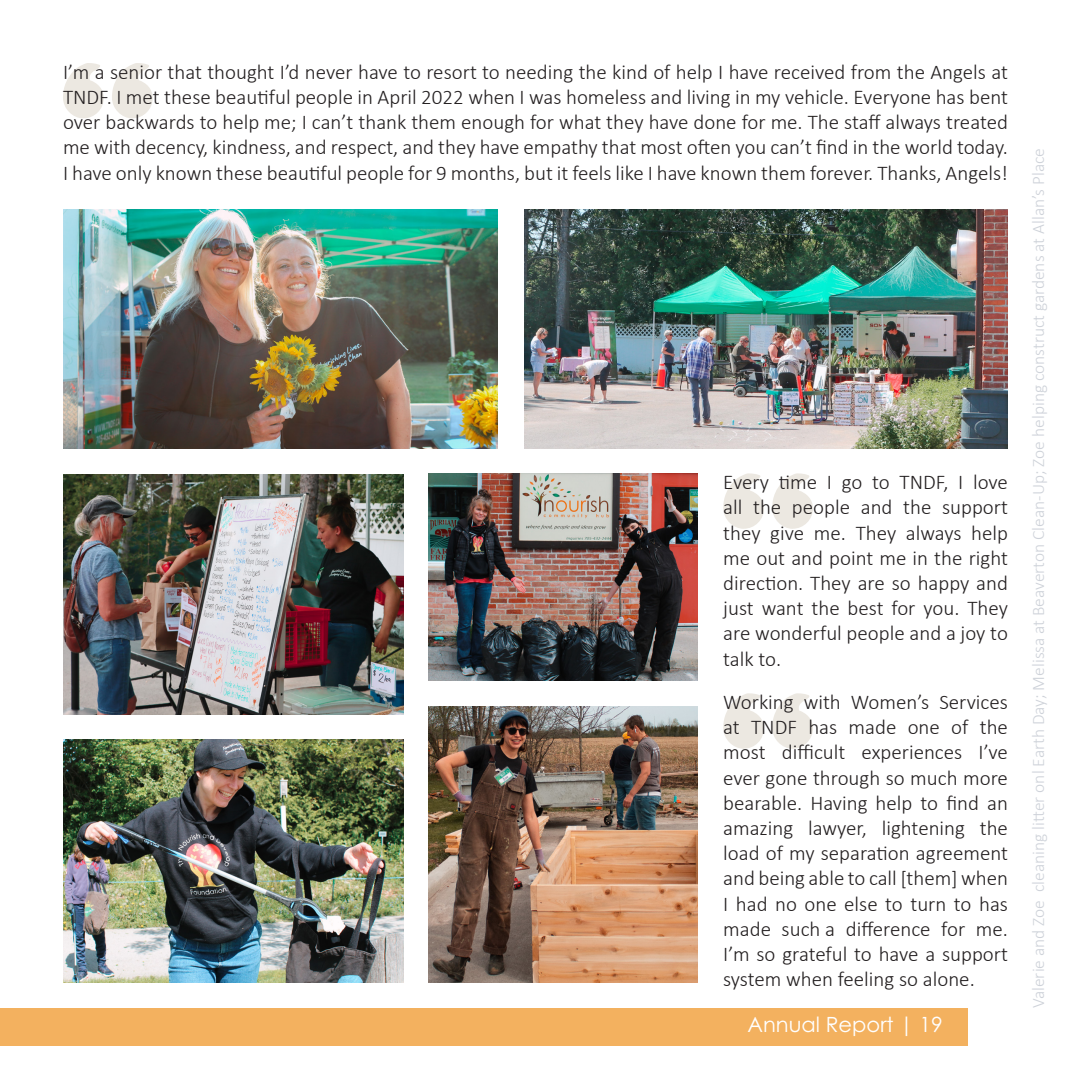
<style>
.page{position:relative;width:1071px;height:1071px;background:#fff}
.page>*{position:absolute;margin:0;border:0;box-sizing:border-box;transform-origin:0 0}
.t1{font:300 21px/25.2px "Calibri";color:#231f20;text-align:justify}
.t2{font:21px "Century Gothic Pro";color:#fff}
.t3{font:300 17.5px "Calibri";color:#ced2d9}
</style>
<div class="page">
<svg style="left:63px;top:63px;width:90px;height:55px"></svg>
<svg style="left:723px;top:473px;width:90px;height:56px"></svg>
<img style="left:63px;top:210px;width:434px;height:239px">
<img style="left:524px;top:210px;width:484px;height:239px">
<img style="left:63px;top:475px;width:340px;height:239px">
<img style="left:63px;top:740px;width:340px;height:242px">
<img style="left:429px;top:706px;width:269px;height:276px">
<svg style="left:723px;top:693px;width:90px;height:56px"></svg>
<img style="left:429px;top:473px;width:269px;height:207px">
<div style="left:0;top:1008px;width:968px;height:38px;background:#f3b15f"></div>
<p class="t1" style="left:63px;top:59px;width:947px">I’m a senior that thought I’d never have to resort to needing the kind of help I have received from the Angels at TNDF. I met these beautiful people in April 2022 when I was homeless and living in my vehicle. Everyone has bent over backwards to help me; I can’t thank them enough for what they have done for me. The staff always treated me with decency, kindness, and respect, and they have empathy that most often you can’t find in the world today.<br>I have only known these beautiful people for 9 months, but it feels like I have known them forever. Thanks, Angels!</p>
<p class="t1" style="left:723px;top:469px;width:286px">Every time I go to TNDF, I love all the people and the support they give me. They always help me out and point me in the right direction. They are so happy and just want the best for you. They are wonderful people and a joy to talk to.</p>
<p class="t1" style="left:723px;top:689px;width:286px">Working with Women’s Services at TNDF has made one of the most difficult experiences I’ve ever gone through so much more bearable. Having help to find an amazing lawyer, lightening the load of my separation agreement and being able to call [them] when I had no one else to turn to has made such a difference for me.<br>I’m so grateful to have a support system when feeling so alone.</p>
<p class="t2" style="left:748px;top:1012px;width:197px">Annual Report | 19</p>
<p class="t3" style="left:1028px;top:1008px;width:861px;rotate:-90deg">Valerie and Zoe cleaning litter onl Earth Day; Melissa at Beaverton Clean-Up; Zoe helping construct gardens at Allan’s Place</p>
</div>
